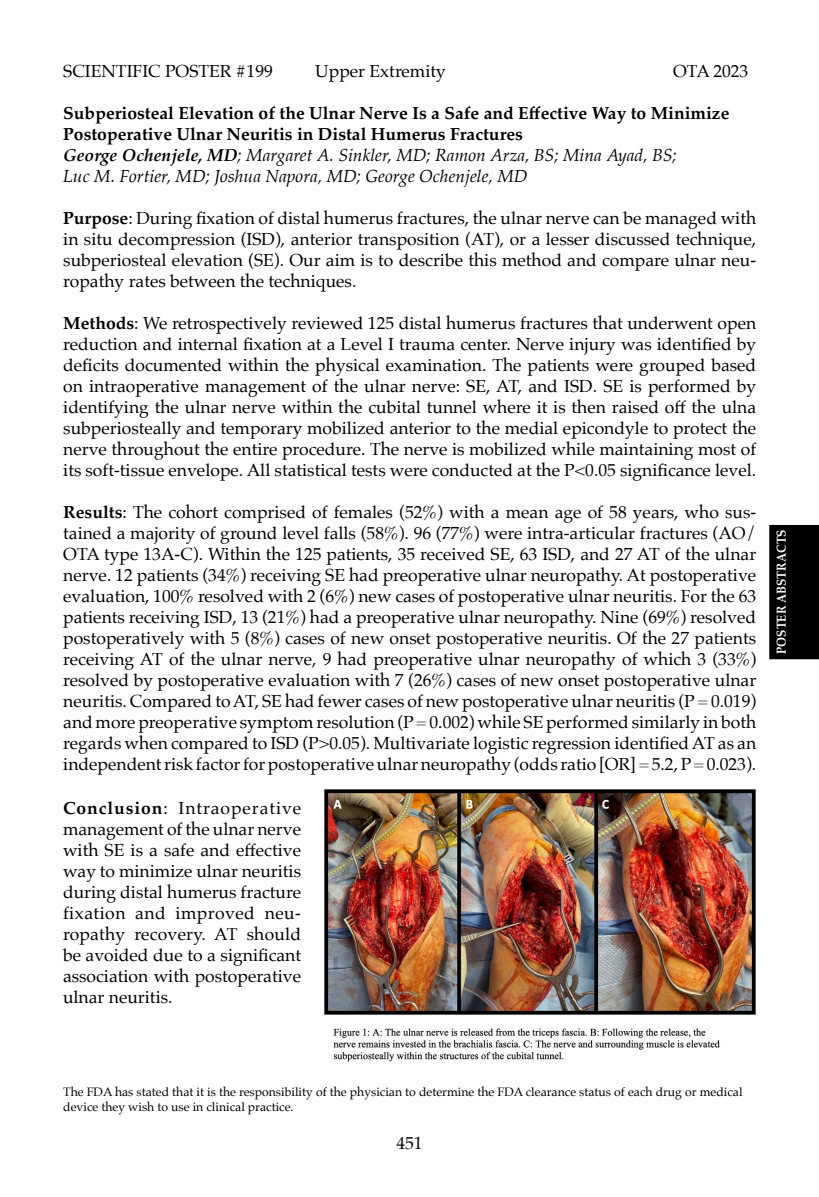
<style>
.page{position:relative;width:819px;height:1197px;background:#fff}
.page>*{position:absolute;margin:0;border:0;box-sizing:border-box;transform-origin:0 0}
.t1{font:17.5px/21px "Palatino";color:#000;text-align:justify}
.t2{font:700 17.5px/21px "Palatino";color:#000}
.t3{font:700 13.12px "Palatino";color:#fff;scale:.9 1}
.t4{font:12.25px/14.9px "Palatino";color:#000}
.s1{font-style:italic}
.s2{font-weight:400;font-style:italic}
.s3{font-weight:700}
</style>
<div class="page">
<div style="left:769px;top:525px;width:50px;height:134px;background:#000"></div>
<img style="left:324px;top:789px;width:432px;height:273px">
<p class="t1" style="left:63px;top:61px;width:211px">SCIENTIFIC POSTER #199</p>
<p class="t1" style="left:315px;top:61px;width:132px">Upper Extremity</p>
<p class="t1" style="left:673px;top:61px;width:77px">OTA 2023</p>
<p class="t2" style="left:63px;top:103px;width:668px">Subperiosteal Elevation of the Ulnar Nerve Is a Safe and Effective Way to Minimize Postoperative Ulnar Neuritis in Distal Humerus Fractures<br><span class="s1">George Ochenjele, MD</span><span class="s2">; Margaret A. Sinkler, MD; Ramon Arza, BS; Mina Ayad, BS;<br>Luc M. Fortier, MD; Joshua Napora, MD; George Ochenjele, MD</span></p>
<p class="t1" style="left:63px;top:208px;width:695px"><span class="s3">Purpose</span>: During fixation of distal humerus fractures, the ulnar nerve can be managed with in situ decompression (ISD), anterior transposition (AT), or a lesser discussed technique, subperiosteal elevation (SE). Our aim is to describe this method and compare ulnar neu&shy;ropathy rates between the techniques.</p>
<p class="t1" style="left:63px;top:313px;width:695px"><span class="s3">Methods</span>: We retrospectively reviewed 125 distal humerus fractures that underwent open reduction and internal fixation at a Level I trauma center. Nerve injury was identified by deficits documented within the physical examination. The patients were grouped based on intraoperative management of the ulnar nerve: SE, AT, and ISD. SE is performed by identifying the ulnar nerve within the cubital tunnel where it is then raised off the ulna subperiosteally and temporary mobilized anterior to the medial epicondyle to protect the nerve throughout the entire procedure. The nerve is mobilized while maintaining most of its soft-tissue envelope. All statistical tests were conducted at the P&lt;0.05 significance level.</p>
<p class="t1" style="left:63px;top:502px;width:695px"><span class="s3">Results</span>: The cohort comprised of females (52%) with a mean age of 58 years, who sus&shy;tained a majority of ground level falls (58%). 96 (77%) were intra-articular fractures (AO/ OTA type 13A-C). Within the 125 patients, 35 received SE, 63 ISD, and 27 AT of the ulnar nerve. 12 patients (34%) receiving SE had preoperative ulnar neuropathy. At postoperative evaluation, 100% resolved with 2 (6%) new cases of postoperative ulnar neuritis. For the 63 patients receiving ISD, 13 (21%) had a preoperative ulnar neuropathy. Nine (69%) resolved postoperatively with 5 (8%) cases of new onset postoperative neuritis. Of the 27 patients receiving AT of the ulnar nerve, 9 had preoperative ulnar neuropathy of which 3 (33%) resolved by postoperative evaluation with 7 (26%) cases of new onset postoperative ulnar neuritis. Compared to AT, SE had fewer cases of new postoperative ulnar neuritis (P = 0.019) and more preoperative symptom resolution (P = 0.002) while SE performed similarly in both regards when compared to ISD (P&gt;0.05). Multivariate logistic regression identified AT as an independent risk factor for postoperative ulnar neuropathy (odds ratio [OR] = 5.2, P = 0.023).</p>
<p class="t1" style="left:63px;top:797px;width:240px"><span class="s3">Conclusion</span>: Intraoperative management of the ulnar nerve with SE is a safe and effective way to minimize ulnar neuritis during distal humerus fracture fixation and improved neu&shy;ropathy recovery. AT should be avoided due to a significant association with postoperative ulnar neuritis.</p>
<p class="t3" style="left:770px;top:654px;width:140px;rotate:-90deg">POSTER ABSTRACTS</p>
<p class="t4" style="left:63px;top:1084px;width:681px">The FDA has stated that it is the responsibility of the physician to determine the FDA clearance status of each drug or medical device they wish to use in clinical practice.</p>
<p class="t1" style="left:396px;top:1133px;width:28px">451</p>
</div>
